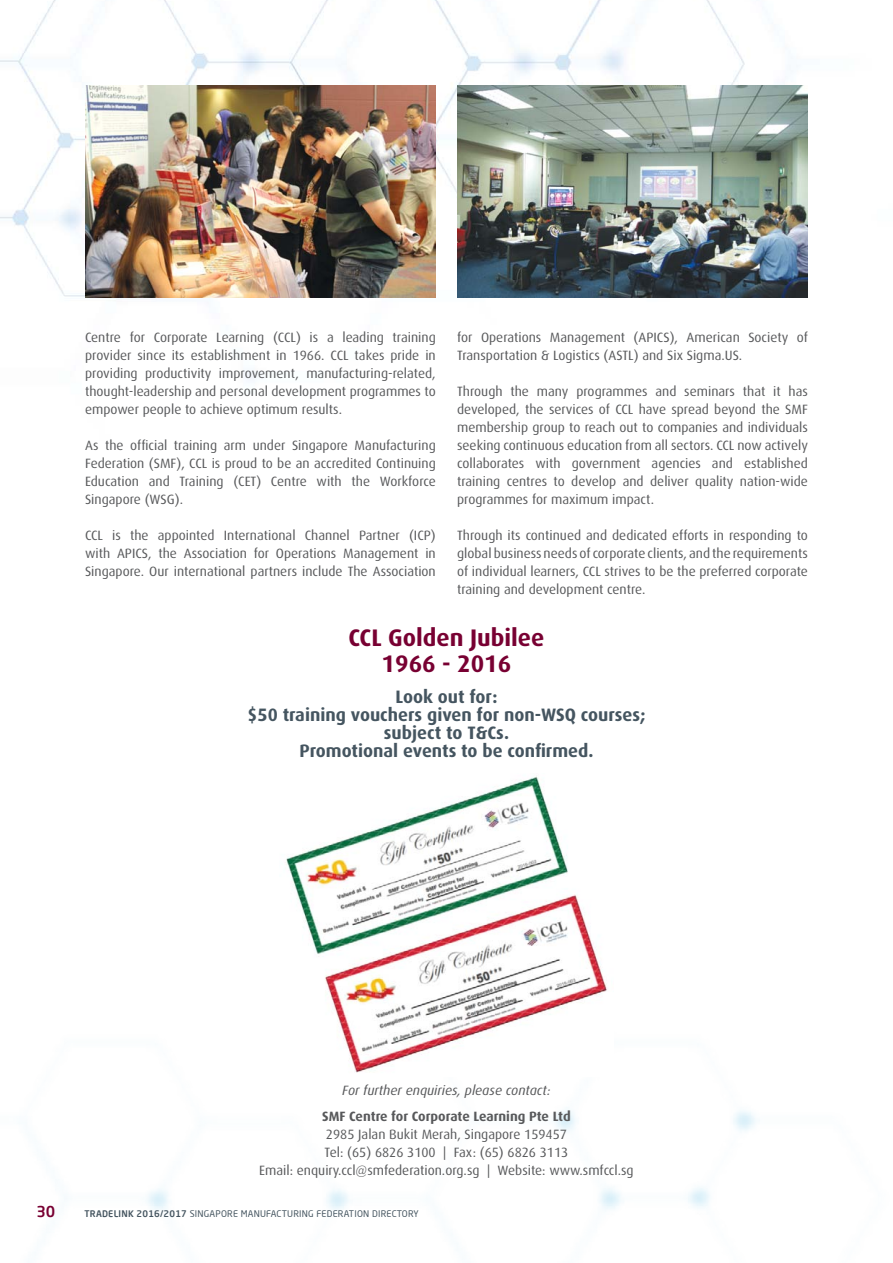
<style>
.page{position:relative;width:893px;height:1263px;background:#fff}
.page>*{position:absolute;margin:0;border:0;box-sizing:border-box;transform-origin:0 0}
.t1{font:700 24px/25.5px "Dax";color:#780032;text-align:center}
.t2{font:700 18px/18px "Dax";color:#455560;text-align:center}
.t3{font:500 15px "Neo Sans Pro";color:#780032}
.t4{font:13.5px/18px "Dax";color:#58595b;text-align:justify}
.t5{font:700 13.5px "Dax";color:#58595b}
.t6{font:italic 13.5px "Dax";color:#58595b}
.t7{font:9px "Neo Sans Pro";letter-spacing:.025em;color:#455560}
.s1{font-weight:500}
</style>
<div class="page">
<img style="left:0;top:0;width:745px;height:379px">
<img style="left:85px;top:85px;width:351px;height:213px">
<img style="left:457px;top:85px;width:351px;height:213px">
<img style="left:286px;top:776px;width:327px;height:297px">
<p class="t4" style="left:457px;top:329px;width:352px">for Operations Management (APICS), American Society of<br>Transportation &amp; Logistics (ASTL) and Six Sigma.US.</p>
<p class="t4" style="left:457px;top:383px;width:352px">Through the many programmes and seminars that it has developed, the services of CCL have spread beyond the SMF membership group to reach out to companies and individuals seeking continuous education from all sectors. CCL now actively collaborates with government agencies and established training centres to develop and deliver quality nation-wide programmes for maximum impact.</p>
<p class="t4" style="left:457px;top:527px;width:352px">Through its continued and dedicated efforts in responding to global business needs of corporate clients, and the requirements of individual learners, CCL strives to be the preferred corporate training and development centre.</p>
<h1 class="t1" style="left:349px;top:625px;width:197px">CCL Golden Jubilee<br>1966 - 2016</h1>
<h2 class="t2" style="left:247px;top:688px;width:400px">Look out for:<br>$50 training vouchers given for non-WSQ courses; subject to T&amp;Cs.<br>Promotional events to be confirmed.</h2>
<p class="t4" style="left:85px;top:329px;width:352px">Centre for Corporate Learning (CCL) is a leading training provider since its establishment in 1966. CCL takes pride in providing productivity improvement, manufacturing-related, thought-leadership and personal development programmes to empower people to achieve optimum results.</p>
<p class="t4" style="left:85px;top:437px;width:352px">As the official training arm under Singapore Manufacturing Federation (SMF), CCL is proud to be an accredited Continuing Education and Training (CET) Centre with the Workforce Singapore (WSG).</p>
<p class="t4" style="left:85px;top:527px;width:352px">CCL is the appointed International Channel Partner (ICP) with APICS, the Association for Operations Management in Singapore. Our international partners include The Association</p>
<p class="t6" style="left:342px;top:1082px;width:210px">For further enquiries, please contact:</p>
<p class="t5" style="left:322px;top:1109px;width:250px">SMF Centre for Corporate Learning Pte Ltd</p>
<p class="t4" style="left:259px;top:1126px;width:376px;text-align:center">2985 Jalan Bukit Merah, Singapore 159457<br>Tel: (65) 6826 3100 | Fax: (65) 6826 3113<br>Email: enquiry.ccl@smfederation.org.sg | Website: www.smfccl.sg</p>
<p class="t3" style="left:36px;top:1202px;width:20px">30</p>
<p class="t7" style="left:85px;top:1208px;width:336px"><span class="s1">TRADELINK 2016/2017</span> SINGAPORE MANUFACTURING FEDERATION DIRECTORY</p>
</div>
